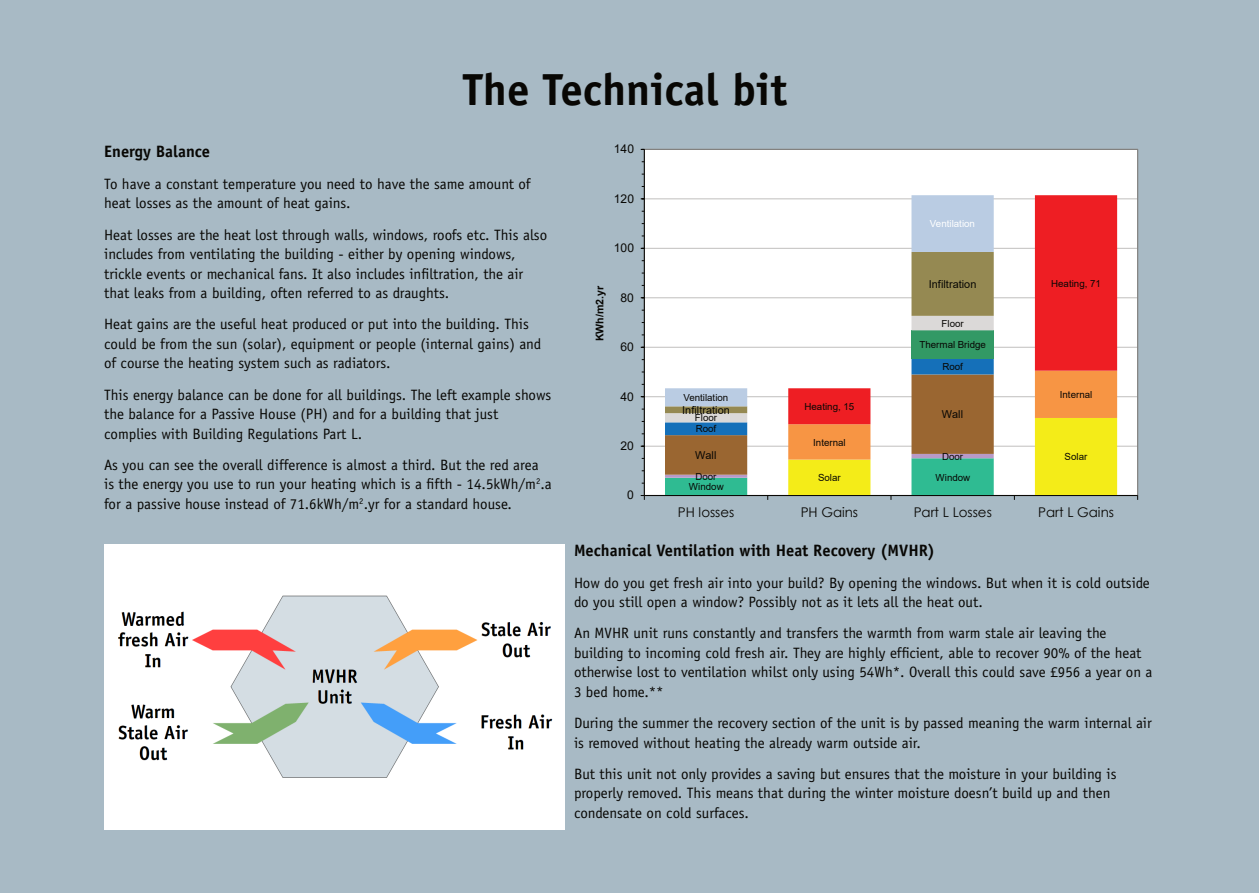
<style>
.page{position:relative;width:1259px;height:893px;background:#a8bac5}
.page>*{position:absolute;margin:0;border:0;box-sizing:border-box;transform-origin:0 0}
.t1{font:700 45px "Officina Sans Std";color:#080704}
.t2{font:700 16.5px "Officina Sans Std";color:#080704}
.t3{font:15px/19.5px "Officina Sans Std";color:#080704}
.t4{font:13.35px "Century Gothic";letter-spacing:-.005em;color:#080704}
.t5{font:12px "Arial";color:#080704}
.t6{font:10.95px "Arial";letter-spacing:.005em;color:#080704}
.t7{font:700 10.65px "Arial";color:#080704}
.t8{font:9.75px "Arial";letter-spacing:-.005em;color:#080704}
.t9{font:9.75px "Arial";color:#fff}
</style>
<div class="page">
<img style="left:104px;top:544px;width:461px;height:285px">
<div style="left:644px;top:149px;width:493px;height:346px;background:#fff"></div>
<hr style="left:644px;top:446px;width:493px;height:1px;background:#c1bfbe">
<hr style="left:644px;top:396px;width:493px;height:1px;background:#c1bfbe">
<hr style="left:644px;top:347px;width:493px;height:1px;background:#c1bfbe">
<hr style="left:644px;top:298px;width:493px;height:1px;background:#c1bfbe">
<hr style="left:644px;top:248px;width:493px;height:1px;background:#c1bfbe">
<hr style="left:644px;top:199px;width:493px;height:1px;background:#c1bfbe">
<svg style="left:665px;top:198px;width:123px;height:101px"></svg>
<svg style="left:788px;top:195px;width:329px;height:121px"></svg>
<hr style="left:644px;top:149px;width:1px;height:346px;background:#080704">
<hr style="left:644px;top:495px;width:493px;height:1px;background:#080704">
<svg style="left:640px;top:495px;width:5px;height:5px"></svg>
<svg style="left:665px;top:316px;width:452px;height:184px"></svg>
<div style="left:809px;top:435px;width:40px;height:14px;background:#f79544"></div>
<div style="left:1056px;top:387px;width:40px;height:15px;background:#f79544"></div>
<h1 class="t1" style="left:463px;top:72px;width:326px">The Technical bit</h1>
<p class="t2" style="left:104px;top:145px;width:107px">Energy Balance</p>
<p class="t3" style="left:104px;top:176px;width:428px">To have a constant temperature you need to have the same amount of heat losses as the amount of heat gains.</p>
<p class="t3" style="left:104px;top:227px;width:444px">Heat losses are the heat lost through walls, windows, roofs etc. This also includes from ventilating the building - either by opening windows, trickle events or mechanical fans. It also includes infiltration, the air that leaks from a building, often referred to as draughts.</p>
<p class="t3" style="left:104px;top:316px;width:438px">Heat gains are the useful heat produced or put into the building. This could be from the sun (solar), equipment or people (internal gains) and of course the heating system such as radiators.</p>
<p class="t3" style="left:104px;top:387px;width:449px">This energy balance can be done for all buildings. The left example shows the balance for a Passive House (PH) and for a building that just complies with Building Regulations Part L.</p>
<p class="t3" style="left:104px;top:457px;width:449px">As you can see the overall difference is almost a third. But the red area is the energy you use to run your heating which is a fifth - 14.5kWh/m<sup>2</sup>.a for a passive house instead of 71.6kWh/m<sup>2</sup>.yr for a standard house.</p>
<p class="t5" style="left:614px;top:145px;width:22px">140</p>
<p class="t5" style="left:614px;top:194px;width:22px">120</p>
<p class="t5" style="left:614px;top:243px;width:22px">100</p>
<p class="t7" style="left:596px;top:341px;width:57px;rotate:-90deg">KWh/m2.yr</p>
<p class="t5" style="left:620px;top:293px;width:15px">80</p>
<p class="t5" style="left:620px;top:342px;width:15px">60</p>
<p class="t5" style="left:620px;top:392px;width:15px">40</p>
<p class="t5" style="left:620px;top:441px;width:15px">20</p>
<p class="t5" style="left:627px;top:491px;width:8px">0</p>
<p class="t9" style="left:930px;top:220px;width:47px">Ventilation</p>
<p class="t6" style="left:928px;top:280px;width:49px">Infiltration</p>
<p class="t8" style="left:941px;top:320px;width:24px">Floor</p>
<p class="t8" style="left:919px;top:341px;width:68px">Thermal Bridge</p>
<p class="t8" style="left:683px;top:394px;width:47px">Ventilation</p>
<p class="t6" style="left:682px;top:406px;width:49px">Infiltration</p>
<p class="t8" style="left:695px;top:414px;width:24px">Floor</p>
<p class="t8" style="left:696px;top:425px;width:22px">Roof</p>
<p class="t8" style="left:804px;top:403px;width:51px">Heating, 15</p>
<p class="t8" style="left:813px;top:438px;width:34px">Internal</p>
<p class="t8" style="left:942px;top:363px;width:22px">Roof</p>
<p class="t6" style="left:942px;top:410px;width:23px">Wall</p>
<p class="t6" style="left:695px;top:451px;width:23px">Wall</p>
<p class="t8" style="left:942px;top:453px;width:22px">Door</p>
<p class="t8" style="left:695px;top:473px;width:22px">Door</p>
<p class="t8" style="left:935px;top:473px;width:36px">Window</p>
<p class="t8" style="left:818px;top:474px;width:24px">Solar</p>
<p class="t8" style="left:688px;top:483px;width:36px">Window</p>
<p class="t8" style="left:1051px;top:279px;width:51px">Heating, 71</p>
<p class="t8" style="left:1059px;top:391px;width:34px">Internal</p>
<p class="t8" style="left:1064px;top:453px;width:24px">Solar</p>
<p class="t4" style="left:678px;top:507px;width:58px">PH losses</p>
<p class="t4" style="left:800px;top:507px;width:59px">PH Gains</p>
<p class="t4" style="left:913px;top:507px;width:80px">Part L Losses</p>
<p class="t4" style="left:1038px;top:507px;width:77px">Part L Gains</p>
<p class="t2" style="left:574px;top:544px;width:363px">Mechanical Ventilation with Heat Recovery (MVHR)</p>
<p class="t3" style="left:574px;top:574px;width:577px">How do you get fresh air into your build? By opening the windows. But when it is cold outside do you still open a window? Possibly not as it lets all the heat out.</p>
<p class="t3" style="left:574px;top:625px;width:580px">An MVHR unit runs constantly and transfers the warmth from warm stale air leaving the building to incoming cold fresh air. They are highly efficient, able to recover 90% of the heat otherwise lost to ventilation whilst only using 54Wh*. Overall this could save £956 a year on a 3 bed home.**</p>
<p class="t3" style="left:574px;top:715px;width:579px">During the summer the recovery section of the unit is by passed meaning the warm internal air is removed without heating the already warm outside air.</p>
<p class="t3" style="left:574px;top:766px;width:544px">But this unit not only provides a saving but ensures that the moisture in your building is properly removed. This means that during the winter moisture doesn’t build up and then condensate on cold surfaces.</p>
</div>
